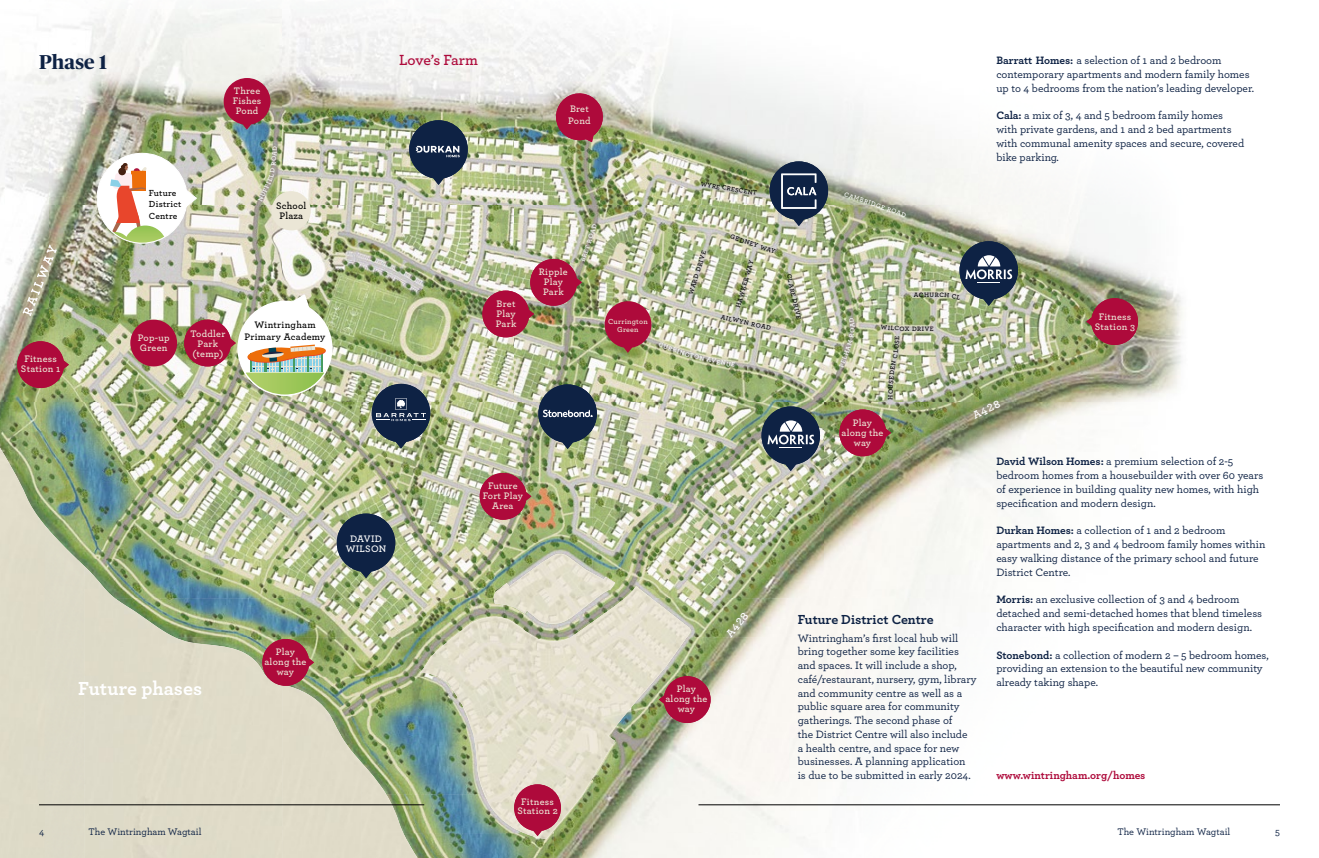
<style>
.page{position:relative;width:1319px;height:858px;background:#fff}
.page>*{position:absolute;margin:0;border:0;box-sizing:border-box;transform-origin:0 0}
.t1{font:700 20px "Publico Headline";letter-spacing:.005em;color:#0e2244}
.t2{font:700 19.75px "Archer";color:#fff}
.t3{font:600 15.38px "Archer";letter-spacing:-.01em;color:#ae0a3b}
.t4{font:700 13.75px "Archer";color:#0e2244}
.t5{font:500 11.25px/13.8px "Archer";color:#0e2244}
.t6{font:700 11.25px "Archer";color:#ae0a3b}
.t7{font:500 10px "Archer";color:#0e2244}
.t8{font:600 9.88px/9.9px "Archer";letter-spacing:.025em;color:#ebe6d6;text-align:center}
.t9{font:600 9.88px/11.9px "Archer";letter-spacing:.025em;color:#000;text-align:center}
.t10{font:600 9.88px/9.9px "Archer";letter-spacing:.025em;color:#fff;text-align:center}
.t11{font:600 9.25px/11.1px "Archer";letter-spacing:.025em;color:#000}
.t12{font:600 7.75px/7.8px "Archer";letter-spacing:.025em;color:#ebe6d6;text-align:center}
.t13{font:600 6.62px "Archer";letter-spacing:.075em;color:#000}
.t14{font:600 6.62px "Archer";color:#fff}
.s1{font-weight:700}
</style>
<div class="page">
<img style="left:0;top:9px;width:1183px;height:393px">
<img style="left:0;top:402px;width:359px;height:117px">
<img style="left:359px;top:402px;width:697px;height:196px">
<img style="left:45px;top:519px;width:292px;height:39px">
<img style="left:85px;top:558px;width:275px;height:40px">
<img style="left:124px;top:598px;width:824px;height:39px">
<img style="left:203px;top:637px;width:217px;height:39px">
<img style="left:631px;top:637px;width:426px;height:220px">
<img style="left:314px;top:676px;width:144px;height:39px">
<img style="left:592px;top:731px;width:39px;height:126px">
<img style="left:362px;top:715px;width:96px;height:79px">
<img style="left:553px;top:803px;width:39px;height:54px">
<img style="left:401px;top:794px;width:57px;height:39px">
<img style="left:417px;top:833px;width:136px;height:24px">
<img style="left:458px;top:616px;width:79px;height:221px">
<img style="left:575px;top:586px;width:118px;height:109px">
<img style="left:420px;top:632px;width:39px;height:51px">
<img style="left:537px;top:633px;width:39px;height:206px">
<img style="left:575px;top:694px;width:67px;height:37px">
<img style="left:575px;top:730px;width:40px;height:73px">
<img style="left:491px;top:554px;width:124px;height:69px">
<img style="left:0;top:448px;width:45px;height:409px">
<img style="left:45px;top:525px;width:40px;height:332px">
<img style="left:84px;top:566px;width:40px;height:291px">
<img style="left:124px;top:604px;width:79px;height:253px">
<div style="left:203px;top:644px;width:79px;height:213px;background:#e0dbc8"></div>
<img style="left:282px;top:684px;width:80px;height:173px">
<img style="left:361px;top:762px;width:40px;height:95px">
<img style="left:401px;top:827px;width:16px;height:30px">
<svg style="left:552px;top:90px;width:53px;height:52px;background:#ae485d"></svg>
<img style="left:482px;top:259px;width:100px;height:78px">
<svg style="left:223px;top:78px;width:47px;height:52px;background:#a93b59"></svg>
<svg style="left:604px;top:301px;width:47px;height:52px;background:#ab3b4e"></svg>
<div style="left:271px;top:191px;width:40px;height:39px;background:#ebe6d6;border-radius:50%"></div>
<svg style="left:97px;top:153px;width:100px;height:91px"></svg>
<svg style="left:23px;top:244px;width:34px;height:72px;background:#a5aa8f"></svg>
<svg style="left:337px;top:513px;width:58px;height:65px;background:#3d4e5d"></svg>
<svg style="left:479px;top:473px;width:52px;height:46px;background:#a9334b"></svg>
<svg style="left:1086px;top:298px;width:51px;height:47px;background:#a43047"></svg>
<svg style="left:769px;top:161px;width:59px;height:65px;background:#566474"></svg>
<img style="left:761px;top:406px;width:58px;height:65px">
<svg style="left:17px;top:341px;width:52px;height:47px;background:#a83749"></svg>
<svg style="left:514px;top:784px;width:47px;height:52px;background:#b94360"></svg>
<svg style="left:262px;top:639px;width:52px;height:46px;background:#aa364c"></svg>
<svg style="left:658px;top:676px;width:52px;height:47px;background:#aa3750"></svg>
<svg style="left:839px;top:409px;width:51px;height:47px;background:#a6334a"></svg>
<img style="left:184px;top:294px;width:153px;height:107px">
<svg style="left:538px;top:384px;width:59px;height:65px;background:#485865"></svg>
<svg style="left:372px;top:384px;width:58px;height:64px;background:#475664"></svg>
<svg style="left:409px;top:120px;width:58px;height:65px;background:#465762"></svg>
<div style="left:130px;top:319px;width:47px;height:47px;background:#ae0a3b;border-radius:50%"></div>
<hr style="left:698px;top:804px;width:581px;height:1px;background:#000">
<hr style="left:39px;top:804px;width:385px;height:1px;background:#000">
<svg style="left:591px;top:224px;width:5px;height:5px"></svg>
<svg style="left:658px;top:342px;width:77px;height:25px;background:#bbc19f"></svg>
<svg style="left:839px;top:317px;width:15px;height:50px"></svg>
<svg style="left:720px;top:314px;width:6px;height:5px"></svg>
<svg style="left:743px;top:320px;width:27px;height:10px"></svg>
<svg style="left:267px;top:146px;width:10px;height:36px"></svg>
<svg style="left:745px;top:260px;width:8px;height:16px"></svg>
<svg style="left:787px;top:273px;width:4px;height:5px"></svg>
<svg style="left:880px;top:325px;width:18px;height:5px"></svg>
<svg style="left:888px;top:336px;width:11px;height:63px"></svg>
<svg style="left:944px;top:241px;width:73px;height:65px;background:#687678"></svg>
<svg style="left:725px;top:611px;width:24px;height:27px"></svg>
<svg style="left:971px;top:400px;width:29px;height:19px"></svg>
<h1 class="t1" style="left:39px;top:48px;width:69px">Phase 1</h1>
<p class="t11" style="left:149px;top:187px;width:34px">Future<br>District<br>Centre</p>
<p class="t8" style="left:233px;top:85px;width:30px">Three<br>Fishes<br>Pond</p>
<p class="t14" style="left:255px;top:199px;width:23px;rotate:-64deg">NUFFI</p>
<p class="t9" style="left:276px;top:200px;width:32px;line-height:9.9px">School<br>Plaza</p>
<p class="t8" style="left:21px;top:353px;width:41px">Fitness<br>Station 1</p>
<p class="t8" style="left:138px;top:332px;width:33px;text-align:left">Pop-up<br>Green</p>
<p class="t8" style="left:190px;top:328px;width:36px">Toddler<br>Park (temp)</p>
<p class="t9" style="left:244px;top:318px;width:82px">Wintringham<br>Primary Academy</p>
<p class="t8" style="left:264px;top:646px;width:43px">Play along the way</p>
<h2 class="t2" style="left:78px;top:673px;width:125px">Future phases</h2>
<h3 class="t3" style="left:399px;top:48px;width:80px">Love’s Farm</h3>
<p class="t8" style="left:568px;top:102px;width:24px;line-height:11.9px;text-align:left">Bret<br>Pond</p>
<p class="t8" style="left:495px;top:298px;width:22px;text-align:justify">Bret Play Park</p>
<p class="t8" style="left:539px;top:266px;width:30px">Ripple<br>Play<br>Park</p>
<p class="t14" style="left:577px;top:260px;width:36px;rotate:-71deg">BRET ROA</p>
<p class="t12" style="left:608px;top:317px;width:41px">Currington<br>Green</p>
<p class="t13" style="left:701px;top:179px;width:58px;rotate:9deg">WYRE CRESCENT</p>
<p class="t13" style="left:686px;top:293px;width:47px;rotate:-73deg">WARD DRIVE</p>
<p class="t13" style="left:732px;top:231px;width:49px;rotate:19deg">GEDNEY WAY</p>
<p class="t13" style="left:733px;top:306px;width:32px;rotate:-74deg">HAWKER</p>
<p class="t13" style="left:794px;top:278px;width:43px;rotate:77deg">LARE DRIVE</p>
<p class="t13" style="left:727px;top:313px;width:19px;rotate:14deg">ILWY</p>
<p class="t14" style="left:846px;top:189px;width:66px;rotate:19deg">CAMBRIDGE ROAD</p>
<p class="t13" style="left:913px;top:290px;width:32px">ACHURC</p>
<p class="t13" style="left:899px;top:323px;width:36px">OX DRIVE</p>
<p class="t5" style="left:996px;top:53px;width:259px"><span class="s1">Barratt Homes:</span> a selection of 1 and 2 bedroom contemporary apartments and modern family homes up to 4 bedrooms from the nation’s leading developer.</p>
<p class="t5" style="left:996px;top:108px;width:249px"><span class="s1">Cala:</span> a mix of 3, 4 and 5 bedroom family homes with private gardens, and 1 and 2 bed apartments with communal amenity spaces and secure, covered bike parking.</p>
<p class="t8" style="left:1094px;top:311px;width:42px">Fitness<br>Station 3</p>
<p class="t10" style="left:345px;top:533px;width:42px">DAVID<br>WILSON</p>
<p class="t8" style="left:482px;top:480px;width:42px">Future<br>Fort Play<br>Area</p>
<p class="t8" style="left:517px;top:795px;width:42px">Fitness<br>Station 2</p>
<p class="t8" style="left:665px;top:683px;width:43px">Play along the way</p>
<p class="t8" style="left:841px;top:417px;width:43px">Play along the way</p>
<p class="t4" style="left:797px;top:609px;width:137px">Future District Centre</p>
<p class="t5" style="left:797px;top:630px;width:180px">Wintringham’s first local hub will bring together some key facilities and spaces. It will include a shop, café/restaurant, nursery, gym, library and community centre as well as a public square area for community gatherings. The second phase of<br>the District Centre will also include<br>a health centre, and space for new businesses. A planning application is due to be submitted in early 2024.</p>
<p class="t5" style="left:996px;top:454px;width:268px"><span class="s1">David Wilson Homes:</span> a premium selection of 2-5 bedroom homes from a housebuilder with over 60 years of experience in building quality new homes, with high specification and modern design.</p>
<p class="t5" style="left:996px;top:523px;width:270px"><span class="s1">Durkan Homes:</span> a collection of 1 and 2 bedroom apartments and 2, 3 and 4 bedroom family homes within easy walking distance of the primary school and future District Centre.</p>
<p class="t5" style="left:996px;top:592px;width:267px"><span class="s1">Morris:</span> an exclusive collection of 3 and 4 bedroom detached and semi-detached homes that blend timeless character with high specification and modern design.</p>
<p class="t5" style="left:996px;top:647px;width:274px"><span class="s1">Stonebond:</span> a collection of modern 2 – 5 bedroom homes, providing an extension to the beautiful new community already taking shape.</p>
<p class="t6" style="left:996px;top:766px;width:151px">www.wintringham.org/homes</p>
<p class="t7" style="left:39px;top:824px;width:7px">4</p>
<p class="t7" style="left:89px;top:824px;width:114px">The Wintringham Wagtail</p>
<p class="t7" style="left:1117px;top:824px;width:114px">The Wintringham Wagtail</p>
<p class="t7" style="left:1274px;top:824px;width:6px">5</p>
</div>
